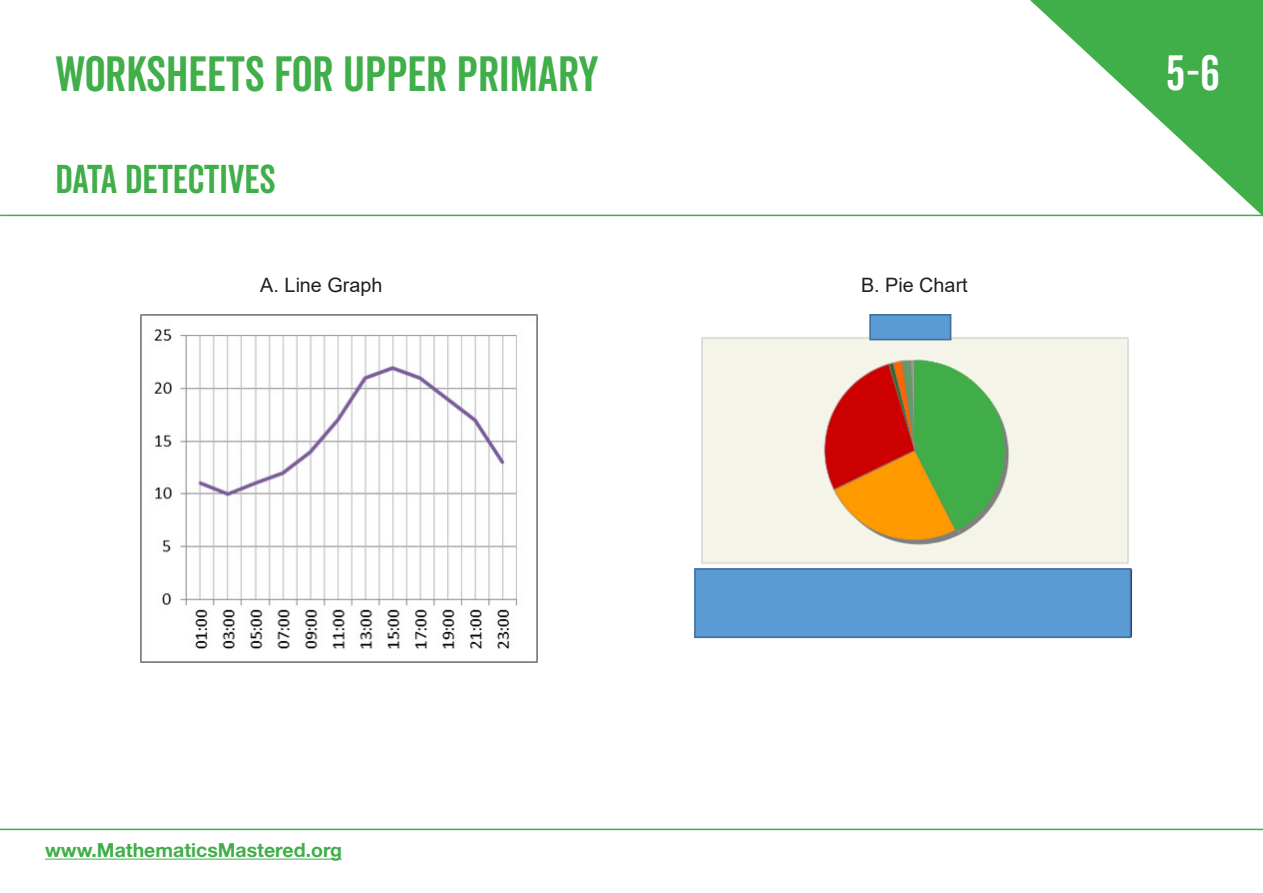
<style>
.page{position:relative;width:1263px;height:893px;background:#fff}
.page>*{position:absolute;margin:0;border:0;box-sizing:border-box;transform-origin:0 0}
.t1{font:48px "Veneer Clean";color:#40ae49}
.t2{font:48px "Veneer Clean";color:#fff}
.t3{font:39px "Veneer Clean";color:#40ae49}
.t4{font:19.8px "Arial";letter-spacing:.005em;color:#231f20}
.t5{font:19.5px "Alte Haas Grotesk Bold";color:#40ae49}
</style>
<div class="page">
<svg style="left:1030px;top:0;width:233px;height:215px"></svg>
<hr style="left:0;top:215px;width:1263px;height:1px;background:#40ae49">
<hr style="left:0;top:829px;width:1263px;height:1px;background:#40ae49">
<hr style="left:45px;top:859px;width:297px;height:1px;background:#40ae49">
<img style="left:140px;top:314px;width:397px;height:349px">
<img style="left:701px;top:314px;width:431px;height:323px">
<div style="left:870px;top:315px;width:80px;height:25px;background:#5b9bd5"></div>
<div style="left:869px;top:314px;width:82px;height:26px;border:2px solid #41719c"></div>
<div style="left:695px;top:569px;width:435px;height:68px;background:#5b9bd5"></div>
<div style="left:694px;top:568px;width:437px;height:70px;border:2px solid #41719c"></div>
<p class="t1" style="left:55px;top:44px;width:545px">WORKSHEETS FOR UPPER PRIMARY</p>
<p class="t3" style="left:55px;top:156px;width:222px">DATA DETECTIVES</p>
<p class="t4" style="left:260px;top:272px;width:124px">A. Line Graph</p>
<p class="t4" style="left:861px;top:272px;width:108px">B. Pie Chart</p>
<p class="t2" style="left:1166px;top:44px;width:55px">5-6</p>
<p class="t5" style="left:45px;top:838px;width:298px">www.MathematicsMastered.org</p>
</div>
